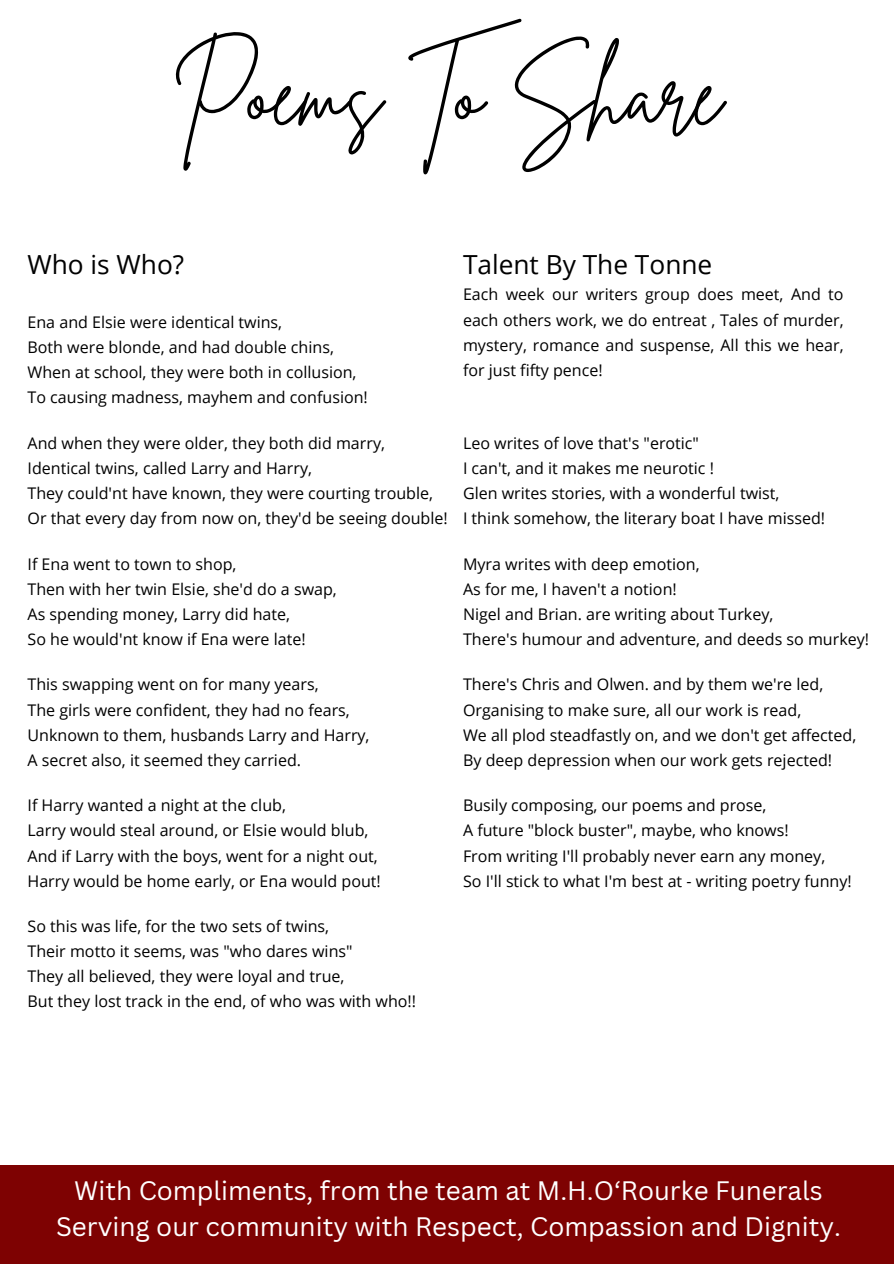
<style>
.page{position:relative;width:894px;height:1264px;background:#fff}
.page>*{position:absolute;margin:0;border:0;box-sizing:border-box;transform-origin:0 0}
.t1{font:87px "Brittany Signature";color:#000}
.t2{font:37.35px "Poppins";color:#fff}
.t3{font:27.45px/38.2px "Canva Sans";color:#fff;text-align:center}
.t4{font:26.25px "Open Sans";color:#000}
.t5{font:25.95px/36px "Canva Sans";color:#fff;text-align:center}
.t6{font:16.05px/25.2px "Open Sans";color:#000}
</style>
<div class="page">
<div style="left:0;top:1165px;width:893px;height:98px;background:#7e0202"></div>
<p class="t1" style="left:171px;top:38px;width:552px">Poems To Share</p>
<p class="t4" style="left:28px;top:246px;width:158px">Who is Who?</p>
<p class="t4" style="left:463px;top:246px;width:251px">Talent By The Tonne</p>
<p class="t6" style="left:463px;top:281px;width:382px;text-align:justify">Each week our writers group does meet, And to each others work, we do entreat , Tales of murder, mystery, romance and suspense, All this we hear, for just fifty pence!</p>
<p class="t6" style="left:28px;top:309px;width:342px">Ena and Elsie were identical twins,<br>Both were blonde, and had double chins, When at school, they were both in collusion, To causing madness, mayhem and confusion!</p>
<p class="t6" style="left:28px;top:430px;width:359px">And when they were older, they both did marry,</p>
<p class="t6" style="left:28px;top:455px;width:286px">Identical twins, called Larry and Harry,</p>
<p class="t6" style="left:28px;top:480px;width:407px">They could'nt have known, they were courting trouble,</p>
<p class="t6" style="left:28px;top:505px;width:421px">Or that every day from now on, they'd be seeing double!</p>
<p class="t6" style="left:28px;top:551px;width:210px">If Ena went to town to shop,</p>
<p class="t6" style="left:28px;top:576px;width:311px">Then with her twin Elsie, she'd do a swap,</p>
<p class="t6" style="left:28px;top:601px;width:264px">As spending money, Larry did hate,</p>
<p class="t6" style="left:28px;top:626px;width:279px">So he would'nt know if Ena were late!</p>
<p class="t6" style="left:28px;top:671px;width:292px">This swapping went on for many years,</p>
<p class="t6" style="left:28px;top:696px;width:324px">The girls were confident, they had no fears,</p>
<p class="t6" style="left:28px;top:722px;width:343px">Unknown to them, husbands Larry and Harry,</p>
<p class="t6" style="left:28px;top:747px;width:275px">A secret also, it seemed they carried.</p>
<p class="t6" style="left:28px;top:792px;width:260px">If Harry wanted a night at the club,</p>
<p class="t6" style="left:28px;top:817px;width:342px">Larry would steal around, or Elsie would blub,</p>
<p class="t6" style="left:28px;top:842px;width:351px">And if Larry with the boys, went for a night out,</p>
<p class="t6" style="left:28px;top:867px;width:355px">Harry would be home early, or Ena would pout!</p>
<p class="t6" style="left:28px;top:913px;width:303px">So this was life, for the two sets of twins,</p>
<p class="t6" style="left:28px;top:938px;width:326px">Their motto it seems, was "who dares wins"</p>
<p class="t6" style="left:28px;top:963px;width:318px">They all believed, they were loyal and true,</p>
<p class="t6" style="left:28px;top:988px;width:390px">But they lost track in the end, of who was with who!!</p>
<p class="t6" style="left:463px;top:430px;width:237px">Leo writes of love that's "erotic"</p>
<p class="t6" style="left:463px;top:455px;width:252px">I can't, and it makes me neurotic !</p>
<p class="t6" style="left:463px;top:480px;width:318px">Glen writes stories, with a wonderful twist,</p>
<p class="t6" style="left:463px;top:505px;width:363px">I think somehow, the literary boat I have missed!</p>
<p class="t6" style="left:463px;top:551px;width:238px">Myra writes with deep emotion,</p>
<p class="t6" style="left:463px;top:576px;width:215px">As for me, I haven't a notion!</p>
<p class="t6" style="left:463px;top:601px;width:312px">Nigel and Brian. are writing about Turkey,</p>
<p class="t6" style="left:463px;top:626px;width:407px">There's humour and adventure, and deeds so murkey!</p>
<p class="t6" style="left:463px;top:671px;width:362px">There's Chris and Olwen. and by them we're led,</p>
<p class="t6" style="left:463px;top:696px;width:340px">Organising to make sure, all our work is read,</p>
<p class="t6" style="left:463px;top:722px;width:395px">We all plod steadfastly on, and we don't get affected,</p>
<p class="t6" style="left:463px;top:747px;width:370px">By deep depression when our work gets rejected!</p>
<p class="t6" style="left:463px;top:792px;width:305px">Busily composing, our poems and prose,</p>
<h3 class="t6" style="left:463px;top:817px;width:327px">A future "block buster", maybe, who knows!</h3>
<h2 class="t6" style="left:463px;top:842px;width:363px">From writing I'll probably never earn any money,</h2>
<h3 class="t6" style="left:463px;top:867px;width:390px">So I'll stick to what I'm best at - writing poetry funny!</h3>
<h1 class="t3" style="left:30px;top:1168px;width:831px">With Compliments, from the team at M.H.O‘Rourke Funerals<br>Serving our community with Respect, Compassion and Dignity.</h1>
<p class="t5" style="left:56px;top:1171px;width:786px">With Compliments, from the team at M.H.O‘Rourke Funerals<br>Serving our community with Respect, Compassion and Dignity.</p>
<h3 class="t2" style="left:272px;top:1182px;width:359px">Henrietta Mitchell</h3>
</div>
